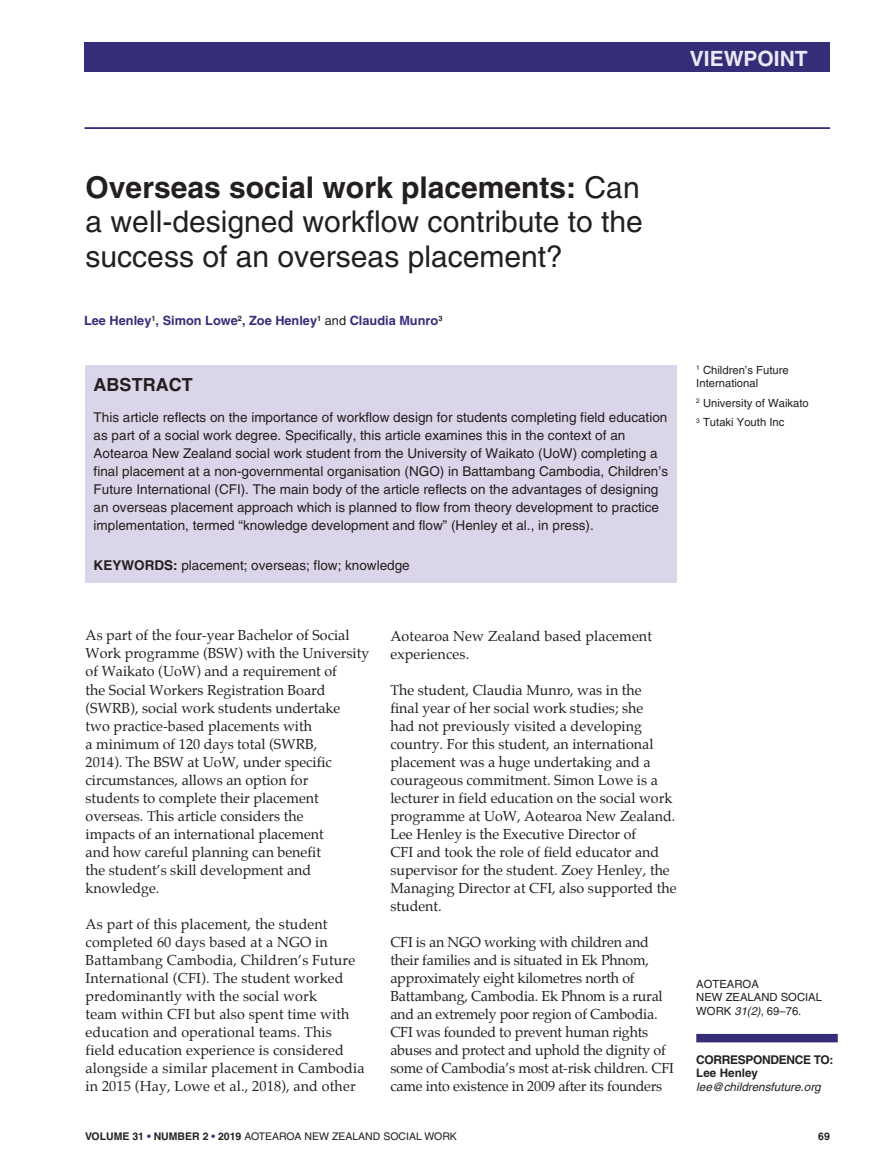
<style>
.page{position:relative;width:881px;height:1170px;background:#fff}
.page>*{position:absolute;margin:0;border:0;box-sizing:border-box;transform-origin:0 0}
.t1{font:30px/34.5px "Helvetica";color:#231f20;text-align:justify}
.t2{font:700 21px "Helvetica";color:#ebe9f5}
.t3{font:700 18px "Helvetica";color:#231f20}
.t4{font:14.25px/18px "Palatino";color:#231f20}
.t5{font:13.5px/18px "Helvetica";color:#231f20}
.t6{font:700 12.75px "Helvetica";color:#362d79}
.t7{font:700 12px "Helvetica";letter-spacing:-.03em;color:#231f20}
.t8{font:italic 11.7px "Helvetica";color:#231f20}
.t9{font:700 11.7px "Helvetica";color:#231f20}
.t10{font:11.25px/13.5px "Helvetica";color:#231f20}
.t11{font:10.5px "Helvetica";color:#231f20}
.t12{font:700 10.5px "Helvetica";color:#231f20}
.s1{font-weight:700}
.s2{font-weight:400;color:#231f20}
.s3{font-style:italic}
.s4{font-weight:700;color:#362d79}
</style>
<div class="page">
<div style="left:85px;top:43px;width:744px;height:29px;background:#362d79"></div>
<hr style="left:85px;top:127px;width:744px;height:2px;background:#362d79">
<div style="left:696px;top:1033px;width:141px;height:9px;background:#362d79"></div>
<div style="left:85px;top:365px;width:591px;height:217px;background:#dad5e8"></div>
<h2 class="t2" style="left:689px;top:50px;width:119px">VIEWPOINT</h2>
<h1 class="t1" style="left:86px;top:173px;width:558px"><span class="s1">Overseas social work placements:</span> Can a well-designed workflow contribute to the success of an overseas placement?</h1>
<p class="t6" style="left:84px;top:316px;width:360px">Lee Henley<sup>1</sup>, Simon Lowe<sup>2</sup>, Zoe Henley<sup>1</sup> <span class="s2">and</span> Claudia Munro<sup>3</sup></p>
<p class="t3" style="left:94px;top:378px;width:100px">ABSTRACT</p>
<p class="t5" style="left:94px;top:409px;width:575px">This article reflects on the importance of workflow design for students completing field education as part of a social work degree. Specifically, this article examines this in the context of an Aotearoa New Zealand social work student from the University of Waikato (UoW) completing a final placement at a non-governmental organisation (NGO) in Battambang Cambodia, Children’s Future International (CFI). The main body of the article reflects on the advantages of designing an overseas placement approach which is planned to flow from theory development to practice implementation, termed “knowledge development and flow” (Henley et al., in press).</p>
<p class="t5" style="left:94px;top:558px;width:317px"><span class="s1">KEYWORDS:</span> placement; overseas; flow; knowledge</p>
<p class="t10" style="left:696px;top:364px;width:94px"><sup>1</sup> Children’s Future<br>International</p>
<p class="t10" style="left:696px;top:394px;width:114px;line-height:19.5px"><sup>2</sup> University of Waikato<br><sup>3</sup> Tutaki Youth Inc</p>
<p class="t4" style="left:85px;top:627px;width:285px">As part of the four-year Bachelor of Social Work programme (BSW) with the University of Waikato (UoW) and a requirement of<br>the Social Workers Registration Board (SWRB), social work students undertake<br>two practice-based placements with<br>a minimum of 120 days total (SWRB,<br>2014). The BSW at UoW, under specific circumstances, allows an option for<br>students to complete their placement overseas. This article considers the<br>impacts of an international placement<br>and how careful planning can benefit<br>the student’s skill development and knowledge.</p>
<p class="t4" style="left:85px;top:915px;width:280px">As part of this placement, the student completed 60 days based at a NGO in Battambang Cambodia, Children’s Future International (CFI). The student worked predominantly with the social work<br>team within CFI but also spent time with education and operational teams. This field education experience is considered alongside a similar placement in Cambodia in 2015 (Hay, Lowe et al., 2018), and other</p>
<p class="t4" style="left:390px;top:628px;width:263px">Aotearoa New Zealand based placement experiences.</p>
<p class="t4" style="left:390px;top:682px;width:288px">The student, Claudia Munro, was in the<br>final year of her social work studies; she<br>had not previously visited a developing country. For this student, an international placement was a huge undertaking and a courageous commitment. Simon Lowe is a lecturer in field education on the social work programme at UoW, Aotearoa New Zealand.<br>Lee Henley is the Executive Director of<br>CFI and took the role of field educator and supervisor for the student. Zoey Henley, the Managing Director at CFI, also supported the student.</p>
<p class="t4" style="left:390px;top:934px;width:285px">CFI is an NGO working with children and their families and is situated in Ek Phnom, approximately eight kilometres north of Battambang, Cambodia. Ek Phnom is a rural and an extremely poor region of Cambodia.<br>CFI was founded to prevent human rights abuses and protect and uphold the dignity of some of Cambodia’s most at-risk children. CFI came into existence in 2009 after its founders</p>
<p class="t10" style="left:696px;top:977px;width:127px">AOTEAROA<br>NEW ZEALAND SOCIAL<br>WORK <span class="s3">31(2)</span>, 69–76.</p>
<p class="t7" style="left:696px;top:1054px;width:139px">CORRESPONDENCE TO:</p>
<p class="t9" style="left:696px;top:1068px;width:63px">Lee Henley</p>
<p class="t8" style="left:696px;top:1082px;width:126px">lee@childrensfuture.org</p>
<p class="t11" style="left:85px;top:1132px;width:373px"><span class="s1">VOLUME 31</span> <span class="s4">•</span> <span class="s1">NUMBER 2</span> <span class="s4">•</span> <span class="s1">2019</span> AOTEAROA NEW ZEALAND SOCIAL WORK</p>
<p class="t12" style="left:817px;top:1132px;width:13px">69</p>
</div>
